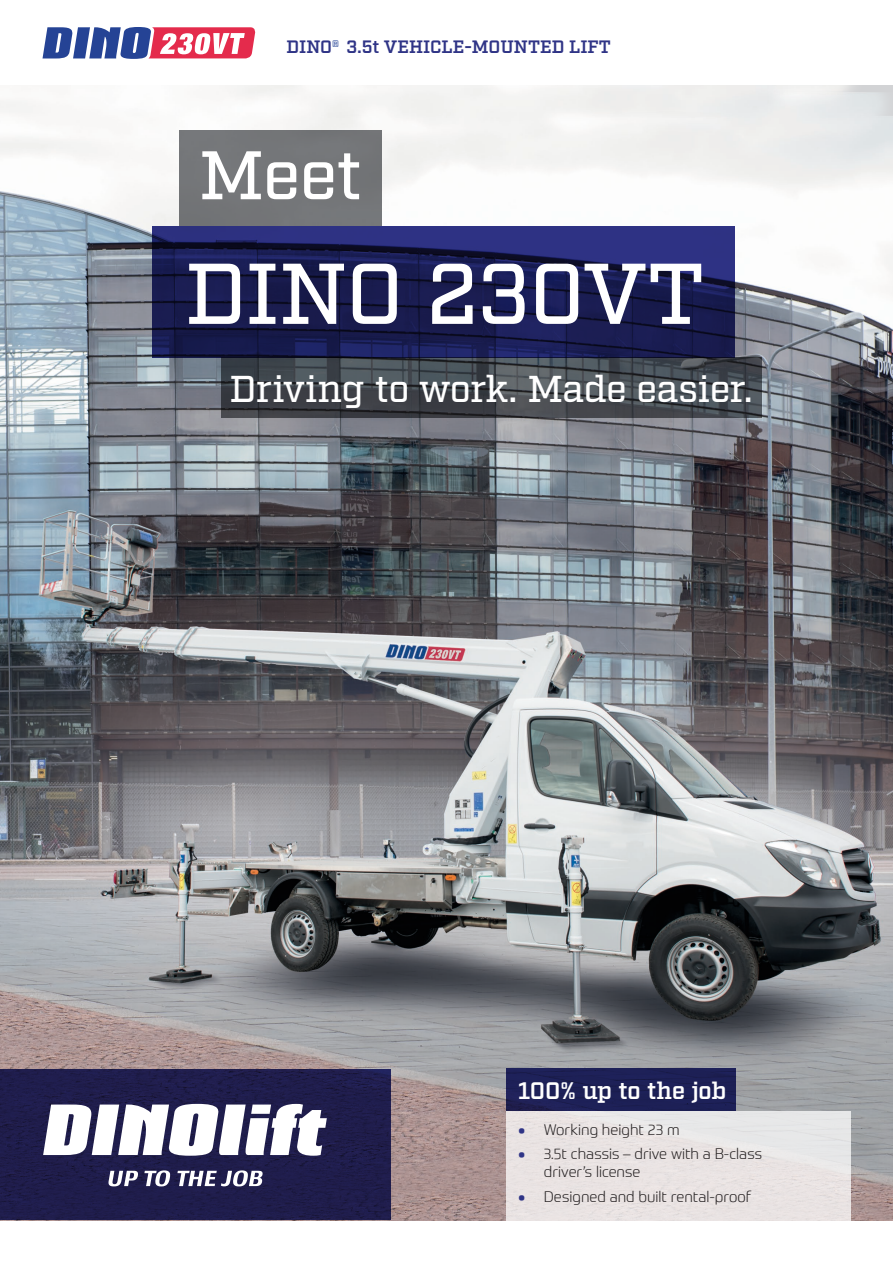
<style>
.page{position:relative;width:893px;height:1263px;background:#fff}
.page>*{position:absolute;margin:0;border:0;box-sizing:border-box;transform-origin:0 0}
.t1{font:500 85.95px "Factoria";color:#fff}
.t2{font:500 68.55px "Factoria";color:#fff}
.t3{font:500 37.35px "Factoria";letter-spacing:-.01em;color:#fff}
.t4{font:600 23.85px "Factoria";letter-spacing:-.01em;color:#fff}
.t5{font:600 18px "Factoria";color:#2f3486}
.t6{font:300 15px/18px "Prometo";color:#231f20}
.s1{font-weight:500;color:#254395}
.s2{font-weight:900;color:#2f3486}
</style>
<div class="page">
<img style="left:0;top:85px;width:893px;height:1135px">
<div style="left:0;top:1069px;width:391px;height:151px;background:#1f1d4c"></div>
<svg style="left:43px;top:1104px;width:284px;height:52px"></svg>
<svg style="left:108px;top:1171px;width:30px;height:15px"></svg>
<svg style="left:144px;top:1170px;width:26px;height:16px"></svg>
<svg style="left:177px;top:1170px;width:86px;height:16px"></svg>
<div style="left:180px;top:131px;width:202px;height:95px;background:#77797c"></div>
<svg style="left:152px;top:226px;width:583px;height:132px;background:#1c1f57"></svg>
<svg style="left:221px;top:358px;width:541px;height:60px;background:#42474e"></svg>
<div style="left:506px;top:1068px;width:230px;height:43px;background:#1d2057"></div>
<div style="left:506px;top:1111px;width:344px;height:109px;background:#e9e4e3"></div>
<svg style="left:43px;top:27px;width:213px;height:32px"></svg>
<p class="t5" style="left:287px;top:36px;width:326px">DINO<span class="s1">®</span> 3.5t VEHICLE-MOUNTED LIFT</p>
<h2 class="t2" style="left:199px;top:135px;width:165px">Meet</h2>
<h1 class="t1" style="left:185px;top:243px;width:521px">DINO 230VT</h1>
<h3 class="t3" style="left:230px;top:367px;width:525px">Driving to work. Made easier.</h3>
<h3 class="t4" style="left:518px;top:1076px;width:209px">100% up to the job</h3>
<p class="t6" style="left:518px;top:1121px;width:163px"><span class="s2">•</span> Working height 23 m</p>
<p class="t6" style="left:544px;top:1145px;width:220px;text-indent:-26px"><span class="s2">•</span> 3.5t chassis – drive with a B-class driver’s license</p>
<p class="t6" style="left:518px;top:1187px;width:234px"><span class="s2">•</span> Designed and built rental-proof</p>
</div>
